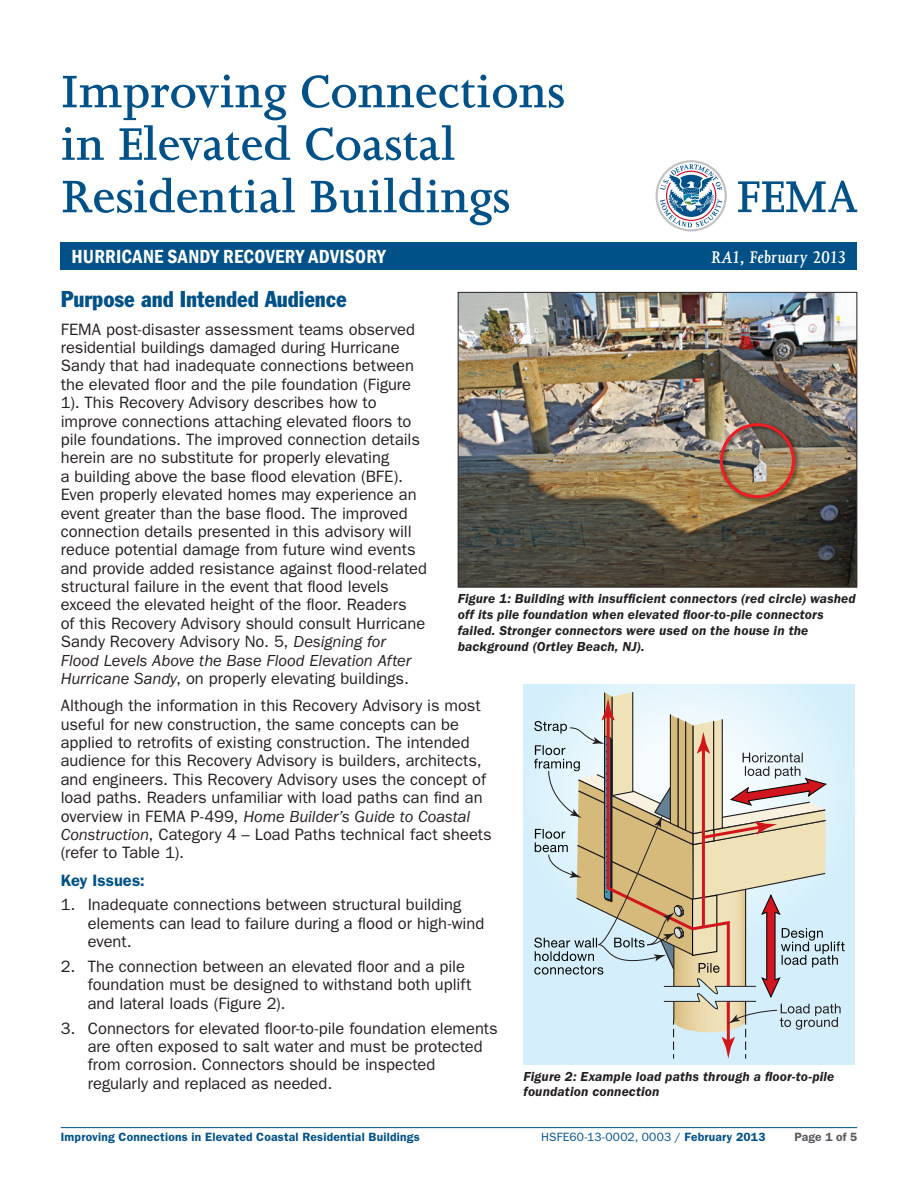
<style>
.page{position:relative;width:918px;height:1188px;background:#fff}
.page>*{position:absolute;margin:0;border:0;box-sizing:border-box;transform-origin:0 0}
.MastHeadline__Joanna{font:600 52.5px/52.5px "Joanna";color:#005187}
.head1{font:condensed 22.5px "Franklin Gothic BT";letter-spacing:-.005em;color:#005187}
.mast_subhead{font:600 condensed 19.5px "Franklin Gothic";letter-spacing:.01em;color:#fff}
.mast_subhead-2{font:italic 600 19.5px "Joanna";color:#fff}
.body{font:16.5px/18.5px "ITC Franklin Gothic Std";color:#231f20}
.head2{font:600 16.5px "ITC Franklin Gothic Std";letter-spacing:.005em;color:#005187}
.t1{font:italic 600 13.5px/15.8px "ITC Franklin Gothic Std";letter-spacing:.01em;color:#231f20}
.t2{font:600 12px "ITC Franklin Gothic Std";letter-spacing:.02em;color:#005187}
.t3{font:12px "ITC Franklin Gothic Std";letter-spacing:.015em;color:#005187}
.t4{font:600 12px "ITC Franklin Gothic Std";letter-spacing:.01em;color:#5a5a5d}
.s1{font-style:italic}
.s2{font-weight:600}
</style>
<div class="page">
<hr style="left:61px;top:1127px;width:796px;height:1px;background:#005187">
<svg style="left:738px;top:181px;width:119px;height:31px"></svg>
<svg style="left:656px;top:160px;width:71px;height:72px"></svg>
<div style="left:61px;top:242px;width:796px;height:28px;background:#005187"></div>
<img style="left:460px;top:294px;width:395px;height:292px">
<img style="left:716px;top:420px;width:86px;height:85px">
<div style="left:720px;top:423px;width:75px;height:75px;border:3px solid #ee1d23;border-radius:50%"></div>
<div style="left:458px;top:292px;width:399px;height:296px;border:1px solid #231f20"></div>
<div style="left:524px;top:684px;width:330px;height:380px;background:linear-gradient(to right,#d9f1fb,#d9f1fb)"></div>
<svg style="left:534px;top:691px;width:311px;height:368px;background:#d0d2c9"></svg>
<p class="MastHeadline__Joanna" style="left:61px;top:66px;width:505px">Improving Connections in Elevated Coastal<br>Residential Buildings</p>
<p class="mast_subhead" style="left:72px;top:243px;width:316px">HURRICANE SANDY RECOVERY ADVISORY</p>
<p class="mast_subhead-2" style="left:711px;top:247px;width:137px">RA1, February 2013</p>
<p class="head1" style="left:61px;top:285px;width:287px">Purpose and Intended Audience</p>
<p class="body" style="left:61px;top:320px;width:368px">FEMA post-disaster assessment teams observed residential buildings damaged during Hurricane Sandy that had inadequate connections between the elevated floor and the pile foundation (Figure 1). This Recovery Advisory describes how to improve connections attaching elevated floors to pile foundations. The improved connection details herein are no substitute for properly elevating<br>a building above the base flood elevation (BFE).<br>Even properly elevated homes may experience an event greater than the base flood. The improved connection details presented in this advisory will reduce potential damage from future wind events and provide added resistance against flood-related structural failure in the event that flood levels exceed the elevated height of the floor. Readers<br>of this Recovery Advisory should consult Hurricane Sandy Recovery Advisory No. 5, <span class="s1">Designing for Flood Levels Above the Base Flood Elevation After Hurricane Sandy</span>, on properly elevating buildings.</p>
<p class="body" style="left:61px;top:697px;width:433px">Although the information in this Recovery Advisory is most useful for new construction, the same concepts can be applied to retrofits of existing construction. The intended audience for this Recovery Advisory is builders, architects, and engineers. This Recovery Advisory uses the concept of load paths. Readers unfamiliar with load paths can find an overview in FEMA P-499, <span class="s1">Home Builder’s Guide to Coastal Construction</span>, Category 4 – Load Paths technical fact sheets (refer to Table 1).</p>
<p class="head2" style="left:61px;top:870px;width:86px">Key Issues:</p>
<p class="body" style="left:88px;top:896px;width:398px;text-indent:-27px">1. Inadequate connections between structural building elements can lead to failure during a flood or high-wind event.</p>
<p class="body" style="left:88px;top:957px;width:385px;text-indent:-27px">2. The connection between an elevated floor and a pile foundation must be designed to withstand both uplift and lateral loads (Figure 2).</p>
<p class="body" style="left:88px;top:1019px;width:412px;text-indent:-27px">3. Connectors for elevated floor-to-pile foundation elements are often exposed to salt water and must be protected from corrosion. Connectors should be inspected regularly and replaced as needed.</p>
<p class="t1" style="left:458px;top:591px;width:400px">Figure 1: Building with insufficient connectors (red circle) washed off its pile foundation when elevated floor-to-pile connectors failed. Stronger connectors were used on the house in the background (Ortley Beach, NJ).</p>
<p class="t1" style="left:524px;top:1068px;width:312px">Figure 2: Example load paths through a floor-to-pile foundation connection</p>
<p class="t2" style="left:61px;top:1130px;width:360px">Improving Connections in Elevated Coastal Residential Buildings</p>
<p class="t3" style="left:541px;top:1130px;width:226px">HSFE60-13-0002, 0003 / <span class="s2">February 2013</span></p>
<p class="t4" style="left:794px;top:1130px;width:64px">Page 1 of 5</p>
</div>
